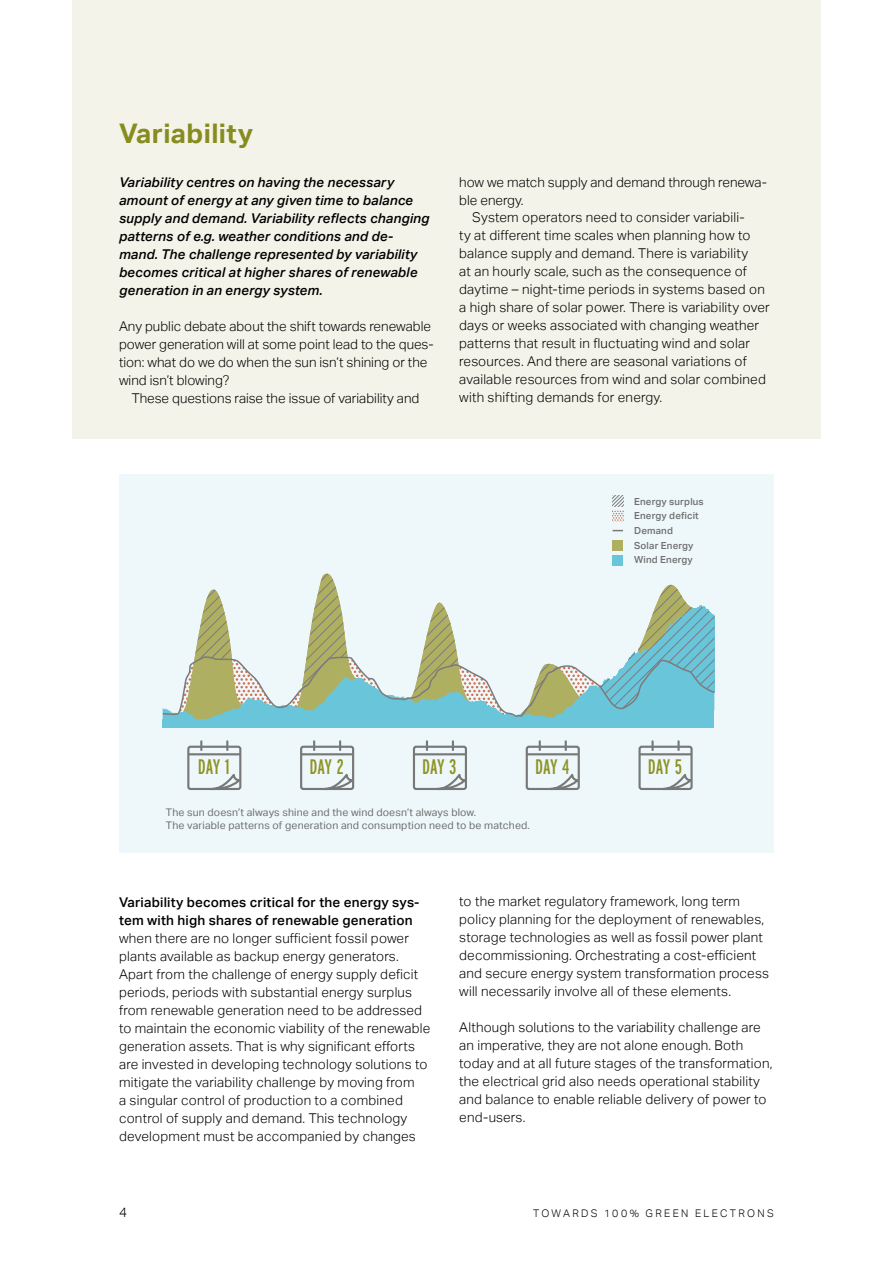
<style>
.page{position:relative;width:893px;height:1263px;background:#fff}
.page>*{position:absolute;margin:0;border:0;box-sizing:border-box;transform-origin:0 0}
.t1{font:700 27px "Aktiv Grotesk";letter-spacing:.015em;color:#8d9323}
.t2{font:21px "Interstate Compressed";letter-spacing:-.01em;color:#8d9323}
.t3{font:300 13.5px/18px "Aktiv Grotesk";letter-spacing:.015em;color:#000}
.t4{font:italic 500 13.5px/18px "Aktiv Grotesk";letter-spacing:.01em;color:#000}
.t5{font:500 13.5px/18px "Aktiv Grotesk";letter-spacing:.015em;color:#000}
.t6{font:10.5px/13.5px "Aktiv Grotesk";letter-spacing:.015em;color:#706f6f}
.t7{font:300 10.5px "Aktiv Grotesk";letter-spacing:.22em;color:#000}
.t8{font:500 9.75px/14.7px "Aktiv Grotesk";letter-spacing:.015em;color:#706f6f}
</style>
<div class="page">
<div style="left:72px;top:0;width:749px;height:439px;background:#f4f3e9"></div>
<div style="left:119px;top:475px;width:655px;height:378px;background:#eef8fb"></div>
<svg style="left:205px;top:574px;width:483px;height:31px"></svg>
<svg style="left:212px;top:774px;width:29px;height:17px"></svg>
<hr style="left:188px;top:753px;width:52px;height:2px;background:#787878">
<svg style="left:200px;top:741px;width:2px;height:9px"></svg>
<svg style="left:226px;top:741px;width:2px;height:9px"></svg>
<div style="left:187px;top:746px;width:54px;height:44px;border:2px solid #787878;border-radius:2px"></div>
<svg style="left:325px;top:774px;width:26px;height:17px"></svg>
<hr style="left:301px;top:753px;width:52px;height:2px;background:#787878">
<svg style="left:313px;top:741px;width:2px;height:9px"></svg>
<svg style="left:339px;top:741px;width:2px;height:9px"></svg>
<div style="left:300px;top:746px;width:54px;height:44px;border:2px solid #787878;border-radius:2px"></div>
<svg style="left:437px;top:774px;width:27px;height:17px"></svg>
<hr style="left:414px;top:753px;width:52px;height:2px;background:#787878">
<svg style="left:426px;top:741px;width:2px;height:9px"></svg>
<svg style="left:452px;top:741px;width:2px;height:9px"></svg>
<div style="left:413px;top:746px;width:54px;height:44px;border:2px solid #787878;border-radius:2px"></div>
<svg style="left:550px;top:774px;width:27px;height:17px"></svg>
<hr style="left:527px;top:753px;width:52px;height:2px;background:#787878">
<svg style="left:539px;top:741px;width:2px;height:9px"></svg>
<svg style="left:565px;top:741px;width:2px;height:9px"></svg>
<div style="left:526px;top:746px;width:54px;height:44px;border:2px solid #787878;border-radius:2px"></div>
<svg style="left:663px;top:774px;width:27px;height:17px"></svg>
<hr style="left:640px;top:753px;width:51px;height:2px;background:#787878">
<svg style="left:651px;top:741px;width:3px;height:9px"></svg>
<svg style="left:677px;top:741px;width:3px;height:9px"></svg>
<div style="left:638px;top:746px;width:55px;height:44px;border:2px solid #787878;border-radius:2px"></div>
<div style="left:163px;top:720px;width:550px;height:8px;background:#69c5da"></div>
<div style="left:580px;top:701px;width:134px;height:27px;background:#69c5da"></div>
<div style="left:216px;top:719px;width:444px;height:5px;background:#69c5da"></div>
<svg style="left:162px;top:605px;width:553px;height:114px"></svg>
<div style="left:613px;top:555px;width:10px;height:10px;background:#69c5da"></div>
<div style="left:613px;top:540px;width:10px;height:10px;background:#afaf61"></div>
<svg style="left:613px;top:496px;width:10px;height:25px"></svg>
<h1 class="t1" style="left:119px;top:117px;width:135px">Variability</h1>
<p class="t4" style="left:119px;top:173px;width:312px">Variability centres on having the necessary amount of energy at any given time to balance supply and demand. Variability reflects changing patterns of e.g. weather conditions and de&shy;mand. The challenge represented by variability becomes critical at higher shares of renewable generation in an energy system.</p>
<p class="t3" style="left:119px;top:317px;width:316px">Any public debate about the shift towards renewable power generation will at some point lead to the ques&shy;tion: what do we do when the sun isn’t shining or the wind isn’t blowing?</p>
<p class="t3" style="left:132px;top:389px;width:289px">These questions raise the issue of variability and</p>
<p class="t3" style="left:459px;top:173px;width:309px">how we match supply and demand through renewa-</p>
<p class="t3" style="left:459px;top:191px;width:66px">ble energy.</p>
<p class="t3" style="left:472px;top:209px;width:274px">System operators need to consider variabili-</p>
<p class="t3" style="left:459px;top:227px;width:293px">ty at different time scales when planning how to</p>
<p class="t3" style="left:459px;top:245px;width:290px">balance supply and demand. There is variability</p>
<p class="t3" style="left:459px;top:263px;width:289px">at an hourly scale, such as the consequence of</p>
<p class="t3" style="left:459px;top:281px;width:307px">daytime – night-time periods in systems based on</p>
<p class="t3" style="left:459px;top:299px;width:312px">a high share of solar power. There is variability over</p>
<p class="t3" style="left:459px;top:317px;width:301px">days or weeks associated with changing weather</p>
<p class="t3" style="left:459px;top:335px;width:292px">patterns that result in fluctuating wind and solar</p>
<p class="t3" style="left:459px;top:353px;width:289px">resources. And there are seasonal variations of</p>
<p class="t3" style="left:459px;top:371px;width:308px">available resources from wind and solar combined</p>
<p class="t3" style="left:459px;top:389px;width:204px">with shifting demands for energy.</p>
<p class="t8" style="left:634px;top:494px;width:71px">Energy surplus<br>Energy deficit<br>Demand</p>
<p class="t8" style="left:634px;top:538px;width:61px">Solar Energy</p>
<p class="t8" style="left:634px;top:553px;width:60px">Wind Energy</p>
<h2 class="t2" style="left:198px;top:754px;width:34px">DAY 1</h2>
<h2 class="t2" style="left:310px;top:754px;width:36px">DAY 2</h2>
<h2 class="t2" style="left:422px;top:754px;width:36px">DAY 3</h2>
<h2 class="t2" style="left:535px;top:754px;width:36px">DAY 4</h2>
<h2 class="t2" style="left:648px;top:754px;width:36px">DAY 5</h2>
<p class="t6" style="left:166px;top:805px;width:365px">The sun doesn’t always shine and the wind doesn’t always blow.<br>The variable patterns of generation and consumption need to be matched.</p>
<p class="t5" style="left:119px;top:893px;width:302px">Variability becomes critical for the energy sys&shy;tem with high shares of renewable generation</p>
<p class="t3" style="left:119px;top:929px;width:313px">when there are no longer sufficient fossil power plants available as backup energy generators.<br>Apart from the challenge of energy supply deficit periods, periods with substantial energy surplus from renewable generation need to be addressed to maintain the economic viability of the renewable generation assets. That is why significant efforts are invested in developing technology solutions to mitigate the variability challenge by moving from<br>a singular control of production to a combined control of supply and demand. This technology development must be accompanied by changes</p>
<p class="t3" style="left:459px;top:893px;width:311px">to the market regulatory framework, long term policy planning for the deployment of renewables, storage technologies as well as fossil power plant decommissioning. Orchestrating a cost-efficient and secure energy system transformation process will necessarily involve all of these elements.</p>
<p class="t3" style="left:459px;top:1019px;width:315px">Although solutions to the variability challenge are an imperative, they are not alone enough. Both today and at all future stages of the transformation, the electrical grid also needs operational stability and balance to enable reliable delivery of power to end-users.</p>
<p class="t3" style="left:119px;top:1203px;width:9px">4</p>
<p class="t7" style="left:533px;top:1207px;width:242px">TOWARDS 100% GREEN ELECTRONS</p>
</div>
